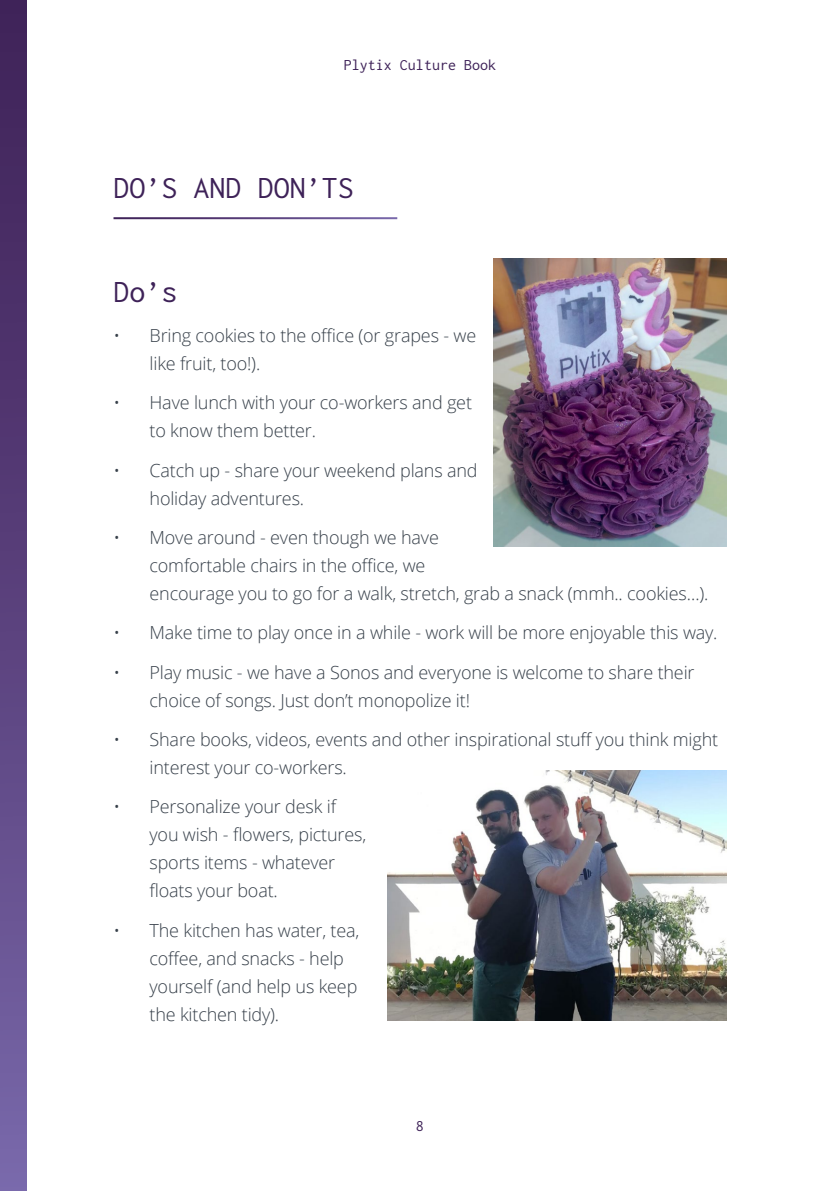
<style>
.page{position:relative;width:840px;height:1191px;background:#fff}
.page>*{position:absolute;margin:0;border:0;box-sizing:border-box;transform-origin:0 0}
.t1{font:32px "Inconsolata";color:#3e2258}
.t2{font:300 18px/28px "Open Sans";letter-spacing:-.01em;color:#37404a}
.t3{font:16px "Inconsolata";color:#3e2258}
</style>
<div class="page">
<div style="left:0;top:0;width:26px;height:1191px;background:linear-gradient(to bottom,#3d1f55,#7866a8)"></div>
<img style="left:493px;top:258px;width:233px;height:288px">
<img style="left:387px;top:770px;width:339px;height:250px">
<p class="t3" style="left:344px;top:55px;width:153px">Plytix Culture Book</p>
<h1 class="t1" style="left:113px;top:167px;width:241px">DO’S AND DON’TS</h1>
<h1 class="t1" style="left:113px;top:272px;width:65px">Do’s</h1>
<p class="t2" style="left:149px;top:321px;width:328px;text-indent:-36px">• Bring cookies to the office (or grapes - we like fruit, too!).</p>
<p class="t2" style="left:149px;top:388px;width:324px;text-indent:-36px">• Have lunch with your co-workers and get to know them better.</p>
<p class="t2" style="left:149px;top:455px;width:329px;text-indent:-36px">• Catch up - share your weekend plans and holiday adventures.</p>
<p class="t2" style="left:149px;top:523px;width:560px;text-indent:-36px">• Move around - even though we have<br>comfortable chairs in the office, we<br>encourage you to go for a walk, stretch, grab a snack (mmh.. cookies…).</p>
<p class="t2" style="left:113px;top:618px;width:605px">• Make time to play once in a while - work will be more enjoyable this way.</p>
<p class="t2" style="left:149px;top:657px;width:546px;text-indent:-36px">• Play music - we have a Sonos and everyone is welcome to share their choice of songs. Just don’t monopolize it!</p>
<p class="t2" style="left:149px;top:725px;width:570px;text-indent:-36px">• Share books, videos, events and other inspirational stuff you think might interest your co-workers.</p>
<p class="t2" style="left:149px;top:792px;width:218px;text-indent:-36px">• Personalize your desk if you wish - flowers, pictures, sports items - whatever floats your boat.</p>
<p class="t2" style="left:149px;top:915px;width:211px;text-indent:-36px">• The kitchen has water, tea, coffee, and snacks - help yourself (and help us keep the kitchen tidy).</p>
<p class="t3" style="left:416px;top:1115px;width:9px">8</p>
</div>
